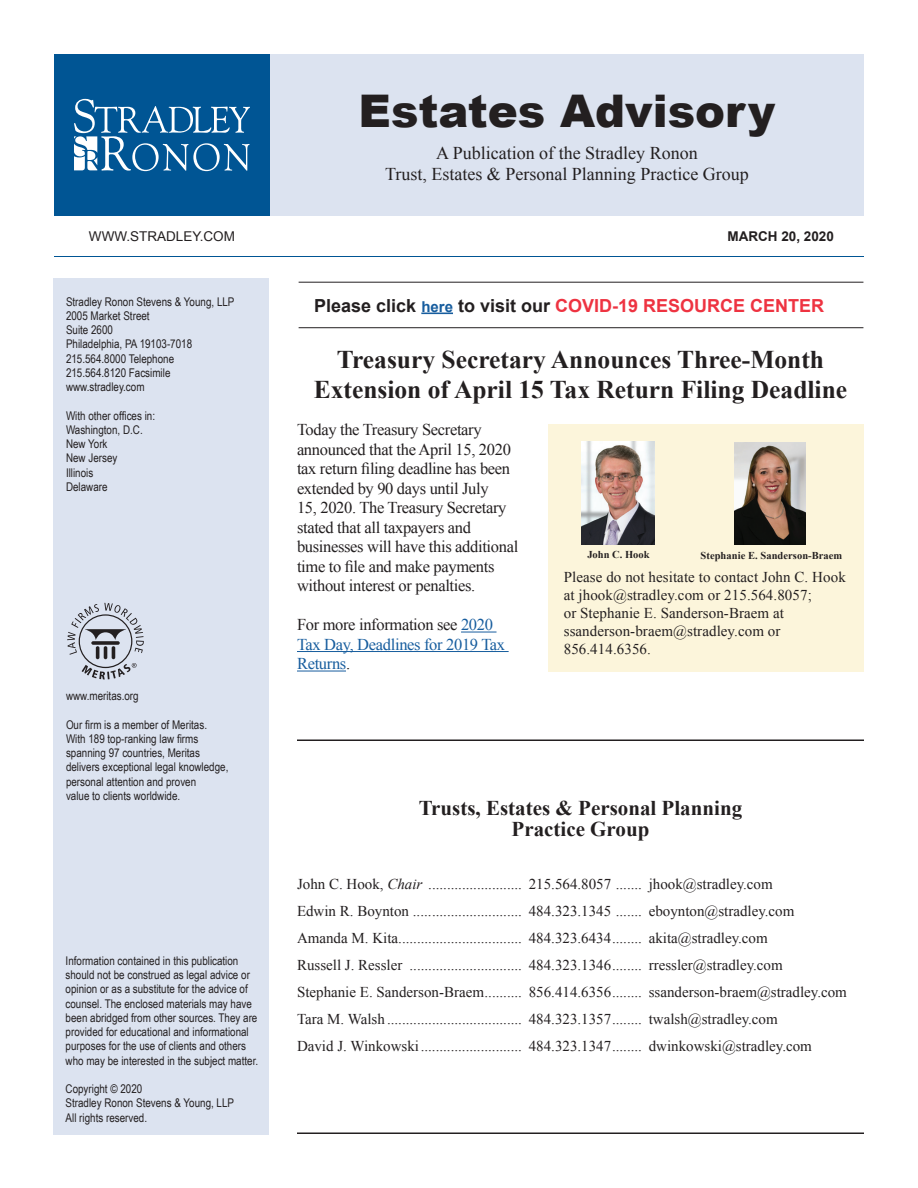
<style>
.page{position:relative;width:918px;height:1188px;background:#fff}
.page>*{position:absolute;margin:0;border:0;box-sizing:border-box;transform-origin:0 0}
.t1{font:900 45px "Arial";color:#231f20}
.t2{font:700 25.5px/30px "Times New Roman";color:#231f20;text-align:center}
.t3{font:700 21px/21px "Times New Roman";color:#231f20;text-align:center}
.t4{font:18px/21px "Times New Roman";color:#231f20;text-align:center}
.t5{font:700 18px "Arial";color:#ee3341}
.t6{font:16.5px/19.5px "Times New Roman";letter-spacing:-.02em;color:#231f20}
.t7{font:16.5px/19.5px "Times New Roman";letter-spacing:-.02em;color:#175d9e}
.t8{font:15px/27px "Times New Roman";color:#231f20}
.t9{font:13.5px "Arial";color:#231f20}
.t10{font:700 13.5px "Arial";color:#231f20}
.t11{font:12px/14.2px "Arial Narrow";color:#231f20}
.t12{font:700 10.5px "Times New Roman";letter-spacing:.005em;color:#231f20}
.s1{color:#231f20}
.s2{font-size:15px;color:#175d9e}
.s3{font-style:italic}
</style>
<div class="page">
<div style="left:54px;top:54px;width:216px;height:162px;background:#005594"></div>
<svg style="left:74px;top:99px;width:176px;height:72px"></svg>
<div style="left:53px;top:279px;width:216px;height:856px;background:#dce3f0"></div>
<div style="left:270px;top:54px;width:594px;height:162px;background:#dce3f0"></div>
<hr style="left:54px;top:256px;width:810px;height:1px;background:#005594">
<hr style="left:461px;top:632px;width:36px;height:1px;background:#175d9e">
<hr style="left:297px;top:651px;width:212px;height:1px;background:#175d9e">
<hr style="left:297px;top:671px;width:49px;height:1px;background:#175d9e">
<svg style="left:67px;top:603px;width:77px;height:77px"></svg>
<hr style="left:299px;top:327px;width:564px;height:1px;background:#231f20">
<hr style="left:421px;top:313px;width:32px;height:1px;background:#175d9e">
<hr style="left:299px;top:282px;width:564px;height:1px;background:#231f20">
<div style="left:549px;top:425px;width:315px;height:247px;background:#fcf5db"></div>
<img style="left:582px;top:442px;width:73px;height:103px">
<img style="left:734px;top:442px;width:72px;height:103px">
<hr style="left:297px;top:740px;width:567px;height:1px;background:#231f20">
<hr style="left:297px;top:1132px;width:567px;height:2px;background:#231f20">
<h1 class="t1" style="left:359px;top:78px;width:418px">Estates Advisory</h1>
<p class="t4" style="left:385px;top:142px;width:365px">A Publication of the Stradley Ronon<br>Trust, Estates &amp; Personal Planning Practice Group</p>
<p class="t9" style="left:89px;top:227px;width:148px">WWW.STRADLEY.COM</p>
<p class="t10" style="left:727px;top:227px;width:108px">MARCH 20, 2020</p>
<p class="t11" style="left:66px;top:294px;width:170px">Stradley Ronon Stevens &amp; Young, LLP<br>2005 Market Street<br>Suite 2600<br>Philadelphia, PA 19103-7018<br>215.564.8000 Telephone<br>215.564.8120 Facsimile www.stradley.com</p>
<p class="t11" style="left:66px;top:408px;width:91px">With other offices in:<br>Washington, D.C.<br>New York<br>New Jersey<br>Illinois<br>Delaware</p>
<p class="t11" style="left:66px;top:688px;width:74px">www.meritas.org</p>
<p class="t11" style="left:66px;top:717px;width:164px">Our firm is a member of Meritas.<br>With 189 top-ranking law firms spanning 97 countries, Meritas delivers exceptional legal knowledge, personal attention and proven<br>value to clients worldwide.</p>
<p class="t11" style="left:66px;top:953px;width:194px">Information contained in this publication should not be construed as legal advice or opinion or as a substitute for the advice of counsel. The enclosed materials may have been abridged from other sources. They are provided for educational and informational purposes for the use of clients and others who may be interested in the subject matter.</p>
<p class="t11" style="left:66px;top:1081px;width:170px">Copyright © 2020<br>Stradley Ronon Stevens &amp; Young, LLP<br>All rights reserved.</p>
<p class="t5" style="left:314px;top:293px;width:511px"><span class="s1">Please click</span> <span class="s2">here</span> <span class="s1">to visit our</span> COVID-19 RESOURCE CENTER</p>
<h2 class="t2" style="left:314px;top:344px;width:535px">Treasury Secretary Announces Three-Month<br>Extension of April 15 Tax Return Filing Deadline</h2>
<p class="t6" style="left:297px;top:420px;width:223px">Today the Treasury Secretary announced that the April 15, 2020 tax return filing deadline has been extended by 90 days until July<br>15, 2020. The Treasury Secretary stated that all taxpayers and businesses will have this additional time to file and make payments without interest or penalties.</p>
<p class="t7" style="left:297px;top:615px;width:210px"><span class="s1">For more information see</span> 2020<br>Tax Day, Deadlines for 2019 Tax<br>Returns<span class="s1">.</span></p>
<p class="t12" style="left:587px;top:547px;width:64px">John C. Hook</p>
<p class="t12" style="left:701px;top:548px;width:143px">Stephanie E. Sanderson-Braem</p>
<p class="t8" style="left:564px;top:567px;width:284px;line-height:18px">Please do not hesitate to contact John C. Hook at jhook@stradley.com or 215.564.8057;<br>or Stephanie E. Sanderson-Braem at ssanderson-braem@stradley.com or 856.414.6356.</p>
<h3 class="t3" style="left:419px;top:797px;width:325px">Trusts, Estates &amp; Personal Planning<br>Practice Group</h3>
<p class="t8" style="left:297px;top:871px;width:551px">John C. Hook, <span class="s3">Chair</span> ......................... 215.564.8057 ....... jhook@stradley.com<br>Edwin R. Boynton ............................. 484.323.1345 ....... eboynton@stradley.com Amanda M. Kita................................. 484.323.6434........ akita@stradley.com<br>Russell J. Ressler .............................. 484.323.1346........ rressler@stradley.com<br>Stephanie E. Sanderson-Braem.......... 856.414.6356........ ssanderson-braem@stradley.com Tara M. Walsh .................................... 484.323.1357........ twalsh@stradley.com<br>David J. Winkowski........................... 484.323.1347........ dwinkowski@stradley.com</p>
</div>
